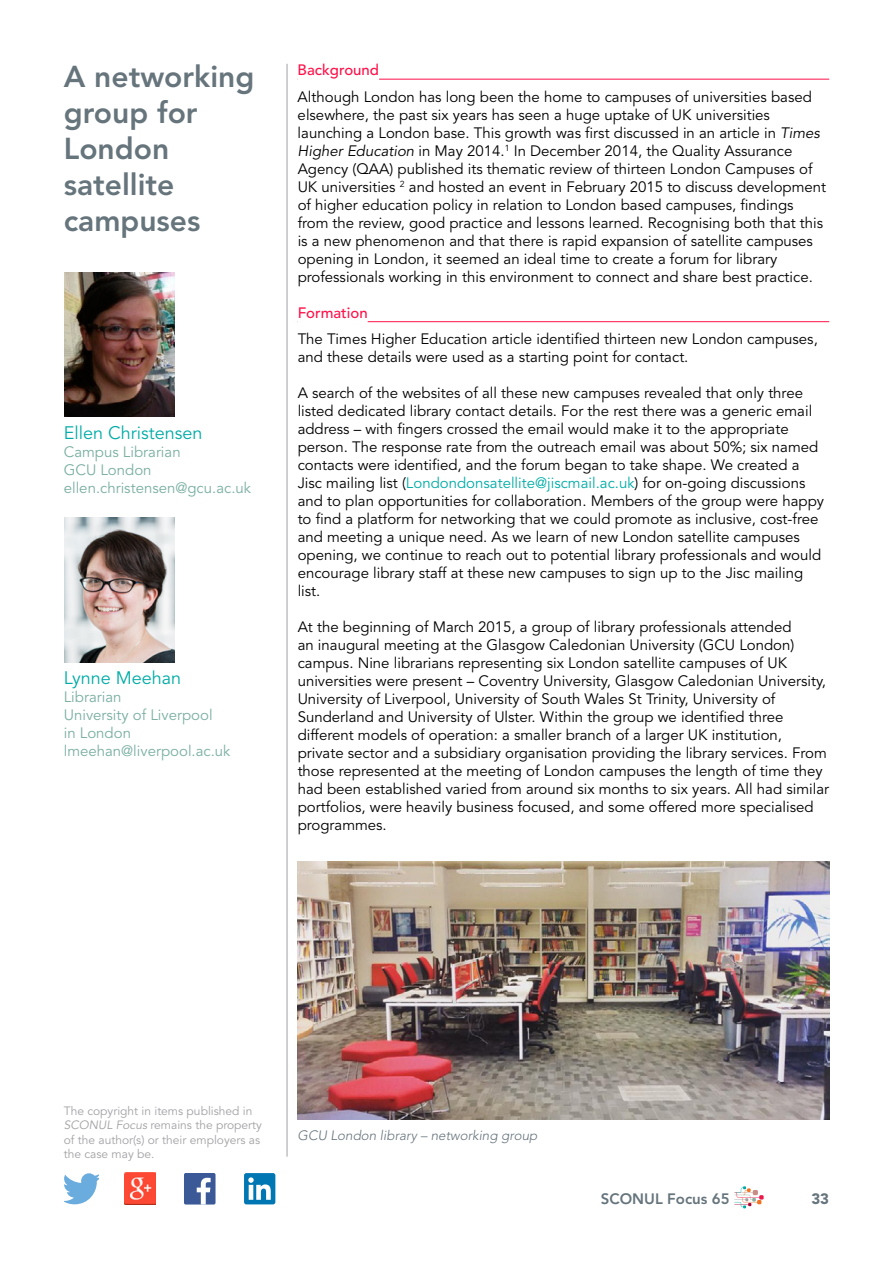
<style>
.page{position:relative;width:893px;height:1263px;background:#fff}
.page>*{position:absolute;margin:0;border:0;box-sizing:border-box;transform-origin:0 0}
.t1{font:800 30px/36px "Avenir";color:#66747c}
.t2{font:18px "Avenir";color:#00aca7}
.t3{font:15px/18px "Avenir";color:#000}
.t4{font:15px/18px "Avenir";color:#7aafa2}
.t5{font:500 15px "Avenir";color:#ff1149}
.t6{font:800 15px "Avenir";color:#66747c}
.t7{font:900 15px "Avenir";color:#66747c}
.t8{font:italic 300 13.5px "Avenir";color:#66747c}
.t9{font:12px/14.4px "Avenir";color:#a2a2a6}
.s1{font-style:italic}
.s2{color:#00aca7}
</style>
<div class="page">
<svg style="left:64px;top:1173px;width:35px;height:31px"></svg>
<img style="left:124px;top:1173px;width:32px;height:32px">
<div style="left:184px;top:1173px;width:32px;height:31px;background:#3b5897;border-radius:2px"></div>
<svg style="left:197px;top:1178px;width:14px;height:26px"></svg>
<div style="left:244px;top:1173px;width:31px;height:31px;background:#0076b3;border-radius:2px"></div>
<svg style="left:248px;top:1177px;width:23px;height:23px"></svg>
<hr style="left:287px;top:64px;width:1px;height:1093px;background:#a2a2a6">
<svg style="left:734px;top:1186px;width:30px;height:22px"></svg>
<hr style="left:298px;top:79px;width:531px;height:1px;background:#ff1149">
<div style="left:298px;top:67px;width:81px;height:16px;background:#fff"></div>
<hr style="left:298px;top:321px;width:531px;height:1px;background:#ff1149">
<div style="left:298px;top:309px;width:70px;height:17px;background:#fff"></div>
<img style="left:64px;top:272px;width:111px;height:145px">
<img style="left:64px;top:518px;width:111px;height:144px">
<img style="left:297px;top:861px;width:532px;height:259px">
<h1 class="t1" style="left:64px;top:58px;width:192px">A networking group for<br>London satellite campuses</h1>
<p class="t2" style="left:64px;top:423px;width:140px">Ellen Christensen</p>
<p class="t4" style="left:64px;top:444px;width:189px">Campus Librarian<br>GCU London ellen.christensen@gcu.ac.uk</p>
<p class="t2" style="left:64px;top:668px;width:119px">Lynne Meehan</p>
<p class="t4" style="left:64px;top:688px;width:168px">Librarian<br>University of Liverpool<br>in London lmeehan@liverpool.ac.uk</p>
<p class="t5" style="left:298px;top:61px;width:83px">Background</p>
<p class="t3" style="left:298px;top:88px;width:530px">Although London has long been the home to campuses of universities based elsewhere, the past six years has seen a huge uptake of UK universities launching a London base. This growth was first discussed in an article in <span class="s1">Times Higher Education</span> in May 2014.<sup>1</sup> In December 2014, the Quality Assurance Agency (QAA) published its thematic review of thirteen London Campuses of UK universities <sup>2</sup> and hosted an event in February 2015 to discuss development of higher education policy in relation to London based campuses, findings from the review, good practice and lessons learned. Recognising both that this is a new phenomenon and that there is rapid expansion of satellite campuses opening in London, it seemed an ideal time to create a forum for library professionals working in this environment to connect and share best practice.</p>
<p class="t5" style="left:298px;top:304px;width:72px">Formation</p>
<p class="t3" style="left:298px;top:331px;width:522px">The Times Higher Education article identified thirteen new London campuses, and these details were used as a starting point for contact.</p>
<p class="t3" style="left:298px;top:385px;width:528px">A search of the websites of all these new campuses revealed that only three listed dedicated library contact details. For the rest there was a generic email address – with fingers crossed the email would make it to the appropriate person. The response rate from the outreach email was about 50%; six named contacts were identified, and the forum began to take shape. We created a Jisc mailing list (<span class="s2">Londondonsatellite@jiscmail.ac.uk</span>) for on-going discussions and to plan opportunities for collaboration. Members of the group were happy to find a platform for networking that we could promote as inclusive, cost-free and meeting a unique need. As we learn of new London satellite campuses opening, we continue to reach out to potential library professionals and would encourage library staff at these new campuses to sign up to the Jisc mailing list.</p>
<p class="t3" style="left:298px;top:619px;width:533px">At the beginning of March 2015, a group of library professionals attended<br>an inaugural meeting at the Glasgow Caledonian University (GCU London) campus. Nine librarians representing six London satellite campuses of UK universities were present – Coventry University, Glasgow Caledonian University, University of Liverpool, University of South Wales St Trinity, University of Sunderland and University of Ulster. Within the group we identified three different models of operation: a smaller branch of a larger UK institution, private sector and a subsidiary organisation providing the library services. From those represented at the meeting of London campuses the length of time they had been established varied from around six months to six years. All had similar portfolios, were heavily business focused, and some offered more specialised programmes.</p>
<p class="t9" style="left:64px;top:1104px;width:200px">The copyright in items published in<br><span class="s1">SCONUL Focus</span> remains the property of the author(s) or their employers as the case may be.</p>
<p class="t8" style="left:298px;top:1127px;width:241px">GCU London library – networking group</p>
<p class="t6" style="left:601px;top:1190px;width:130px">SCONUL Focus 65</p>
<p class="t7" style="left:811px;top:1190px;width:19px">33</p>
</div>
